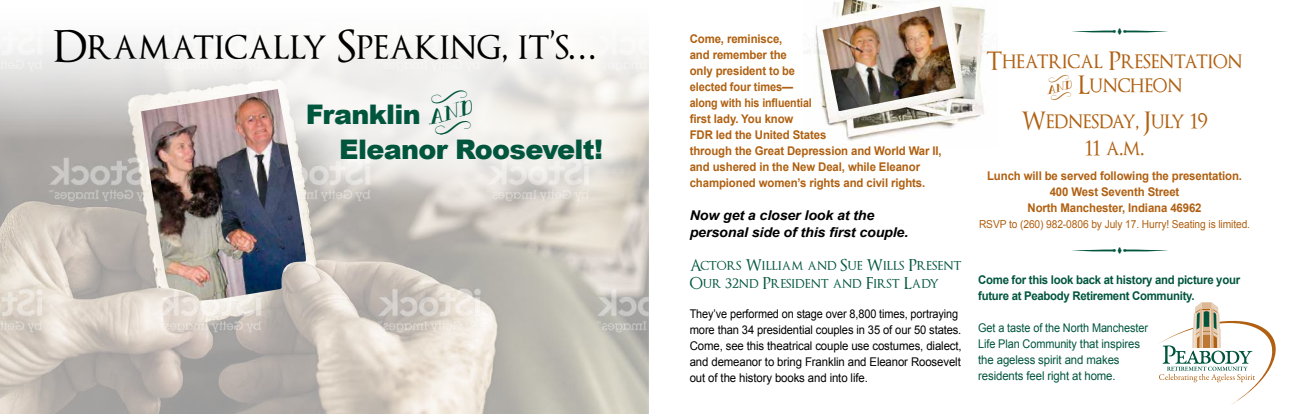
<style>
.page{position:relative;width:1296px;height:414px;background:#fff}
.page>*{position:absolute;margin:0;border:0;box-sizing:border-box;transform-origin:0 0}
.t1{font:43px "Optimus Princeps";color:#000}
.t2{font:900 27px/34.5px "Arial";letter-spacing:-.025em;color:#00553d}
.t3{font:25px/24px "Optimus Princeps";letter-spacing:-.01em;color:#b06010;scale:.95 1}
.t4{font:16px/18px "Optimus Princeps";color:#00553d}
.t5{font:italic 700 13.5px/17px "Arial";letter-spacing:-.01em;color:#000;scale:1.06 1}
.t6{font:700 12px/16px "Arial";letter-spacing:-.01em;color:#b06010;scale:.95 1}
.t7{font:12px/16px "Arial";letter-spacing:-.01em;color:#000;scale:.91 1}
.t8{font:12px/16px "Arial";letter-spacing:-.01em;color:#00553d;scale:.91 1}
.t9{font:700 12px/16px "Arial";letter-spacing:-.025em;color:#00553d;scale:.95 1}
.t10{font:11px "Arial";letter-spacing:-.01em;color:#b06010;scale:.93 1}
</style>
<div class="page">
<img style="left:814px;top:0;width:171px;height:141px">
<img style="left:823px;top:6px;width:133px;height:105px">
<img style="left:0;top:42px;width:648px;height:372px">
<img style="left:141px;top:89px;width:168px;height:212px">
<div style="left:253px;top:36px;width:404px;height:179px;background:#fff;opacity:.75"></div>
<svg style="left:1159px;top:302px;width:117px;height:103px"></svg>
<div style="left:429px;top:90px;width:43px;height:45px;background:#f2f2f1"></div>
<h1 class="t1" style="left:53px;top:25px;width:544px">Dramatically Speaking, it’s...</h1>
<h2 class="t2" style="left:339px;top:96px;width:265px;text-indent:-33px">Franklin<br>Eleanor Roosevelt!</h2>
<p class="t6" style="left:690px;top:31px;width:267px">Come, reminisce,<br>and remember the<br>only president to be<br>elected four times—<br>along with his influential<br>first lady. You know<br>FDR led the United States<br>through the Great Depression and World War II, and ushered in the New Deal, while Eleanor championed women’s rights and civil rights.</p>
<p class="t5" style="left:690px;top:207px;width:208px">Now get a closer look at the personal side of this first couple.</p>
<h3 class="t4" style="left:690px;top:257px;width:273px">Actors William and Sue Wills Present<br>Our 32nd President and First Lady</h3>
<p class="t7" style="left:690px;top:306px;width:300px">They’ve performed on stage over 8,800 times, portraying more than 34 presidential couples in 35 of our 50 states.<br>Come, see this theatrical couple use costumes, dialect, and demeanor to bring Franklin and Eleanor Roosevelt out of the history books and into life.</p>
<h3 class="t3" style="left:1078px;top:50px;width:175px;text-indent:-92px">Theatrical Presentation<br>Luncheon</h3>
<h3 class="t3" style="left:1022px;top:109px;width:197px;line-height:27px;text-align:center">Wednesday, July 19<br>11 a.m.</h3>
<p class="t6" style="left:987px;top:168px;width:270px;text-align:center">Lunch will be served following the presentation.<br>400 West Seventh Street<br>North Manchester, Indiana 46962</p>
<p class="t10" style="left:979px;top:217px;width:293px">RSVP to (260) 982-0806 by July 17. Hurry! Seating is limited.</p>
<p class="t9" style="left:978px;top:272px;width:277px">Come for this look back at history and picture your future at Peabody Retirement Community.</p>
<p class="t8" style="left:978px;top:320px;width:188px">Get a taste of the North Manchester<br>Life Plan Community that inspires the ageless spirit and makes residents feel right at home.</p>
</div>
